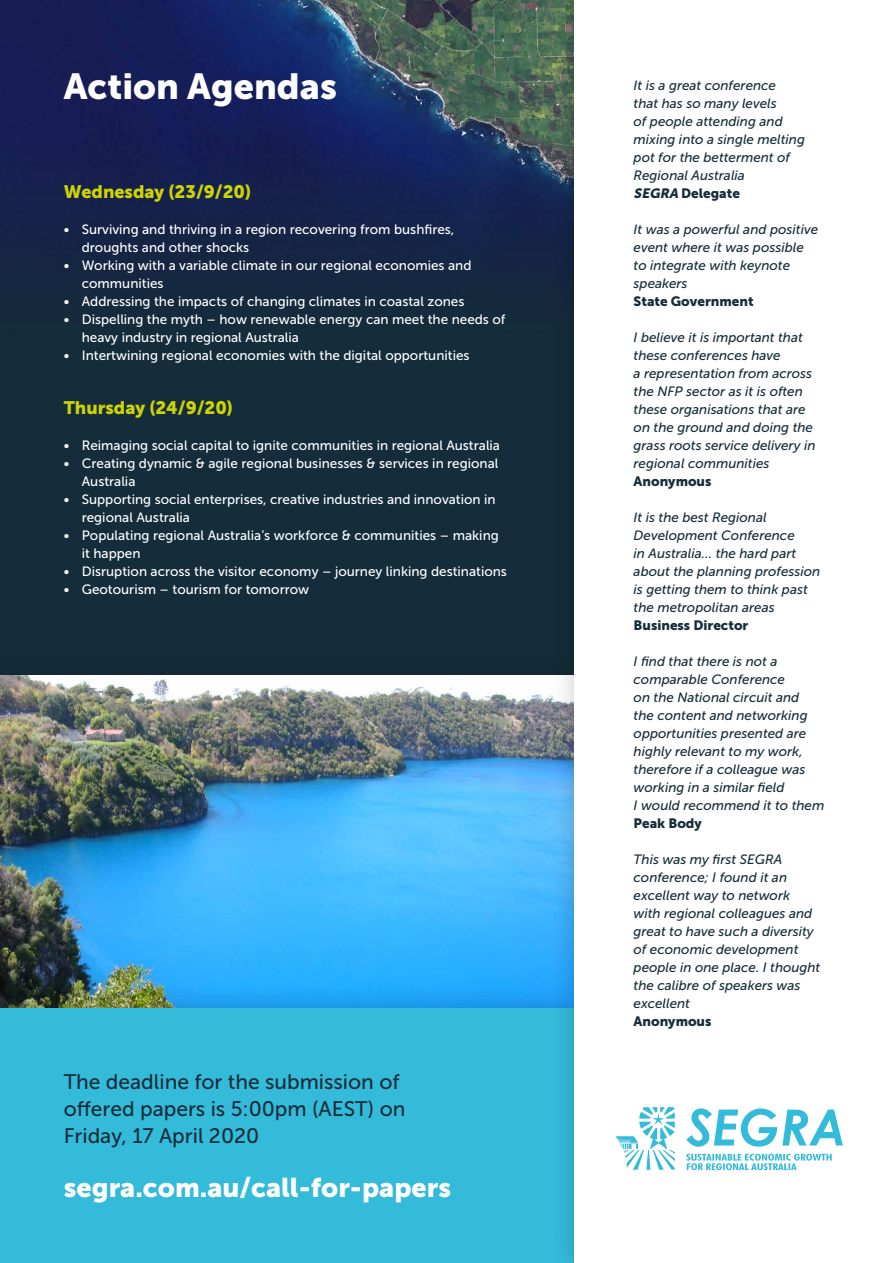
<style>
.page{position:relative;width:893px;height:1263px;background:#fff}
.page>*{position:absolute;margin:0;border:0;box-sizing:border-box;transform-origin:0 0}
.t1{font:36px "Museo Sans 900";color:#fff}
.t2{font:27px "Museo Sans 900";color:#fff}
.t3{font:21px/27px "Museo Sans 500";color:#152d3a}
.t4{font:18px "Museo Sans 900";color:#cdd500}
.t5{font:italic 13.5px/18px "Museo Sans 500";color:#152d3a}
.t6{font:13.5px/18px "Museo Sans 500";color:#fff}
.t7{font:13.5px "Museo Sans 900";color:#152d3a}
.s1{font-style:italic}
</style>
<div class="page">
<div style="left:0;top:0;width:893px;height:1008px;background:#152d3a"></div>
<img style="left:0;top:0;width:550px;height:266px">
<img style="left:0;top:675px;width:550px;height:309px">
<div style="left:0;top:984px;width:598px;height:279px;background:#000;opacity:.2"></div>
<div style="left:0;top:1008px;width:574px;height:255px;background:#34bbda"></div>
<div style="left:550px;top:0;width:343px;height:1263px;background:#000;opacity:.2"></div>
<div style="left:574px;top:0;width:319px;height:1263px;background:#fff"></div>
<svg style="left:686px;top:1108px;width:157px;height:39px"></svg>
<svg style="left:686px;top:1154px;width:146px;height:16px"></svg>
<svg style="left:616px;top:1107px;width:59px;height:63px"></svg>
<h1 class="t1" style="left:64px;top:66px;width:275px">Action Agendas</h1>
<h3 class="t4" style="left:64px;top:181px;width:189px">Wednesday (23/9/20)</h3>
<p class="t6" style="left:82px;top:220px;width:374px;text-indent:-18px">• Surviving and thriving in a region recovering from bushfires, droughts and other shocks</p>
<p class="t6" style="left:82px;top:256px;width:391px;text-indent:-18px">• Working with a variable climate in our regional economies and communities</p>
<p class="t6" style="left:64px;top:292px;width:402px">• Addressing the impacts of changing climates in coastal zones</p>
<p class="t6" style="left:82px;top:310px;width:425px;text-indent:-18px">• Dispelling the myth – how renewable energy can meet the needs of heavy industry in regional Australia</p>
<p class="t6" style="left:64px;top:346px;width:407px">• Intertwining regional economies with the digital opportunities</p>
<h3 class="t4" style="left:64px;top:397px;width:171px">Thursday (24/9/20)</h3>
<p class="t6" style="left:64px;top:436px;width:438px">• Reimaging social capital to ignite communities in regional Australia</p>
<p class="t6" style="left:82px;top:454px;width:418px;text-indent:-18px">• Creating dynamic &amp; agile regional businesses &amp; services in regional<br>Australia</p>
<p class="t6" style="left:82px;top:490px;width:415px;text-indent:-18px">• Supporting social enterprises, creative industries and innovation in regional Australia</p>
<p class="t6" style="left:82px;top:526px;width:418px;text-indent:-18px">• Populating regional Australia’s workforce &amp; communities – making it happen</p>
<p class="t6" style="left:64px;top:562px;width:445px">• Disruption across the visitor economy – journey linking destinations</p>
<p class="t6" style="left:64px;top:580px;width:247px">• Geotourism – tourism for tomorrow</p>
<h3 class="t3" style="left:64px;top:1068px;width:343px">The deadline for the submission of offered papers is 5:00pm (AEST) on<br>Friday, 17 April 2020</h3>
<h2 class="t2" style="left:64px;top:1172px;width:389px">segra.com.au/call-for-papers</h2>
<p class="t5" style="left:634px;top:76px;width:173px">It is a great conference<br>that has so many levels<br>of people attending and mixing into a single melting pot for the betterment of<br>Regional Australia</p>
<p class="t7" style="left:634px;top:186px;width:108px"><span class="s1">SEGRA</span> Delegate</p>
<p class="t5" style="left:634px;top:220px;width:186px">It was a powerful and positive event where it was possible to integrate with keynote speakers</p>
<p class="t7" style="left:634px;top:294px;width:122px">State Government</p>
<p class="t5" style="left:634px;top:328px;width:184px">I believe it is important that these conferences have<br>a representation from across the NFP sector as it is often these organisations that are on the ground and doing the grass roots service delivery in regional communities</p>
<p class="t7" style="left:634px;top:474px;width:79px">Anonymous</p>
<p class="t5" style="left:634px;top:508px;width:188px">It is the best Regional<br>Development Conference<br>in Australia… the hard part about the planning profession is getting them to think past the metropolitan areas</p>
<p class="t7" style="left:634px;top:618px;width:116px">Business Director</p>
<p class="t5" style="left:634px;top:652px;width:192px">I find that there is not a comparable Conference<br>on the National circuit and<br>the content and networking opportunities presented are highly relevant to my work, therefore if a colleague was working in a similar field<br>I would recommend it to them</p>
<p class="t7" style="left:634px;top:816px;width:70px">Peak Body</p>
<p class="t5" style="left:634px;top:850px;width:188px">This was my first SEGRA conference; I found it an excellent way to network with regional colleagues and great to have such a diversity of economic development people in one place. I thought the calibre of speakers was excellent</p>
<p class="t7" style="left:634px;top:1013px;width:79px">Anonymous</p>
</div>
